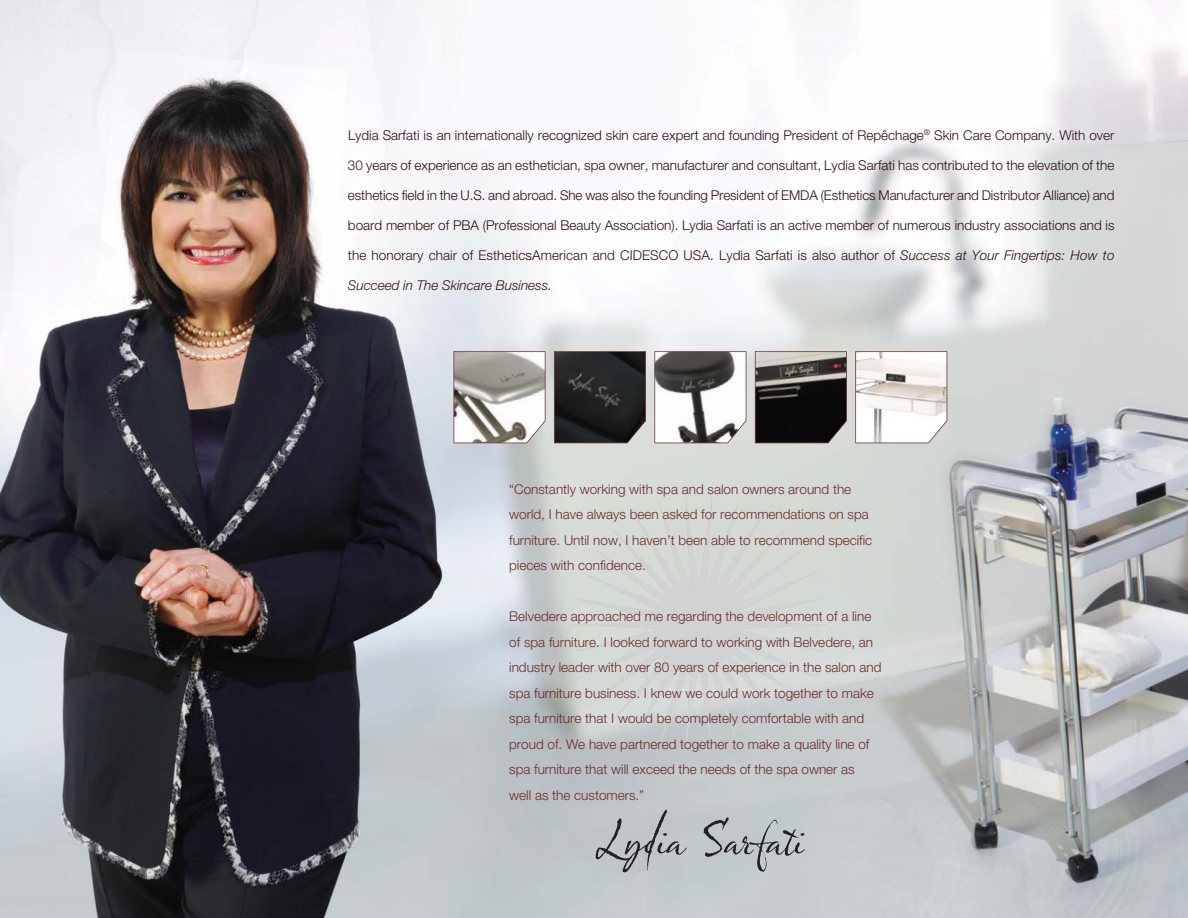
<style>
.page{position:relative;width:1188px;height:918px;background:#fff}
.page>*{position:absolute;margin:0;border:0;box-sizing:border-box;transform-origin:0 0}
.t1{font:300 13.5px "Helvetica Neue";color:#2c1211}
.t2{font:300 13.5px/25.5px "Helvetica Neue";color:#6d2c2d}
.t3{font:italic 300 13.5px "Helvetica Neue";color:#2c1211}
.s1{font-style:italic}
</style>
<div class="page">
<img style="left:0;top:0;width:1188px;height:918px">
<svg style="left:596px;top:810px;width:91px;height:62px;background:#adb1b4"></svg>
<svg style="left:704px;top:817px;width:101px;height:55px;background:#adb3b5"></svg>
<svg style="left:454px;top:351px;width:92px;height:92px"></svg>
<svg style="left:855px;top:351px;width:92px;height:92px"></svg>
<svg style="left:654px;top:351px;width:92px;height:92px"></svg>
<svg style="left:755px;top:351px;width:92px;height:92px;background:#3e3b38"></svg>
<svg style="left:554px;top:351px;width:92px;height:92px;background:#282728"></svg>
<img style="left:568px;top:495px;width:261px;height:260px">
<p class="t1" style="left:348px;top:130px;width:768px">Lydia Sarfati is an internationally recognized skin care expert and founding President of Repêchage<sup>®</sup> Skin Care Company. With over</p>
<p class="t1" style="left:348px;top:160px;width:768px">30 years of experience as an esthetician, spa owner, manufacturer and consultant, Lydia Sarfati has contributed to the elevation of the</p>
<p class="t1" style="left:348px;top:190px;width:768px">esthetics field in the U.S. and abroad. She was also the founding President of EMDA (Esthetics Manufacturer and Distributor Alliance) and</p>
<p class="t1" style="left:348px;top:220px;width:768px">board member of PBA (Professional Beauty Association). Lydia Sarfati is an active member of numerous industry associations and is</p>
<p class="t1" style="left:348px;top:250px;width:768px">the honorary chair of EstheticsAmerican and CIDESCO USA. Lydia Sarfati is also author of <span class="s1">Success at Your Fingertips: How to</span></p>
<p class="t3" style="left:348px;top:280px;width:206px">Succeed in The Skincare Business.</p>
<p class="t2" style="left:509px;top:477px;width:365px">“Constantly working with spa and salon owners around the world, I have always been asked for recommendations on spa furniture. Until now, I haven’t been able to recommend specific pieces with confidence.</p>
<p class="t2" style="left:509px;top:605px;width:374px">Belvedere approached me regarding the development of a line of spa furniture. I looked forward to working with Belvedere, an industry leader with over 80 years of experience in the salon and spa furniture business. I knew we could work together to make spa furniture that I would be completely comfortable with and proud of. We have partnered together to make a quality line of spa furniture that will exceed the needs of the spa owner as<br>well as the customers.”</p>
</div>
